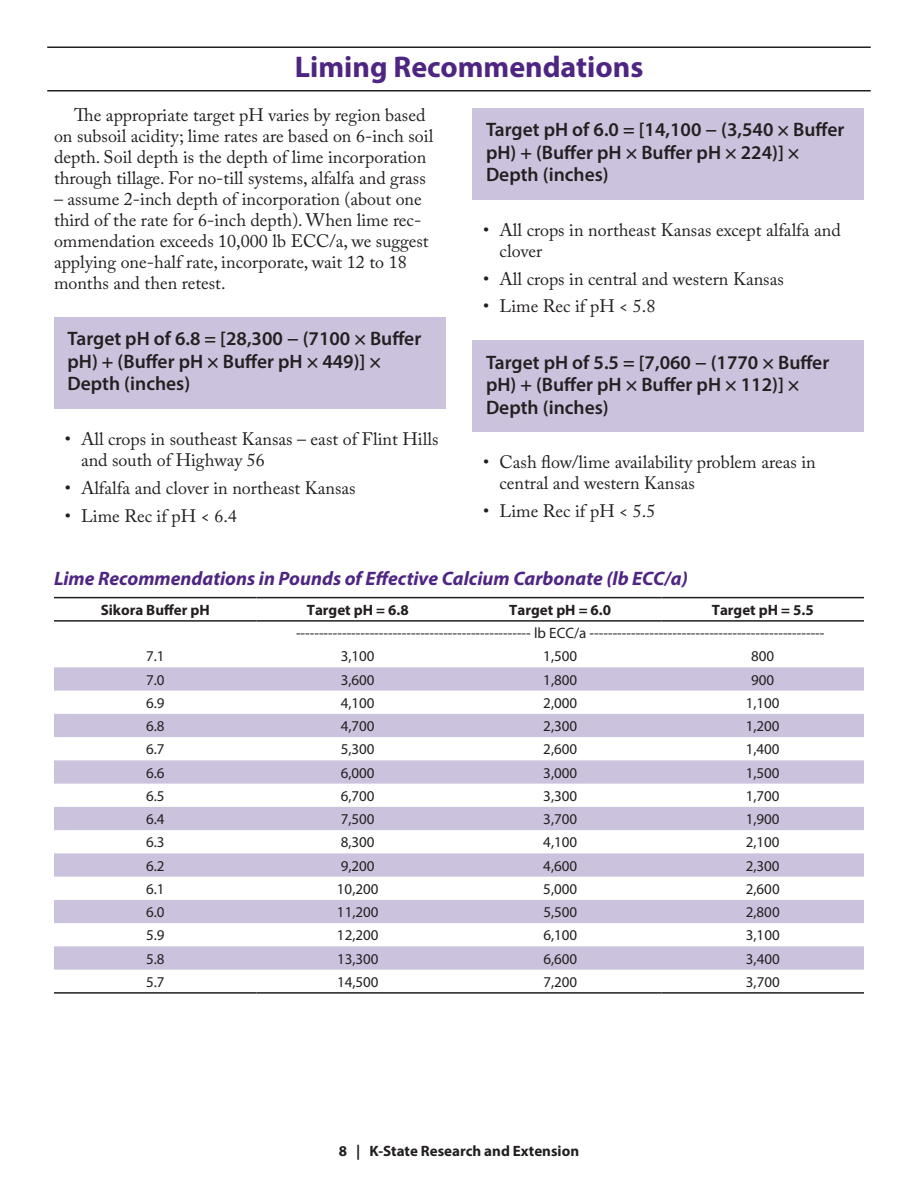
<style>
.page{position:relative;width:918px;height:1188px;background:#fff}
.page>*{position:absolute;margin:0;border:0;box-sizing:border-box;transform-origin:0 0}
.t1{font:700 30px "Myriad Pro";color:#4e2582}
.t2{font:600 19.5px/22.5px "Myriad Pro";color:#231f20}
.t3{font:italic 700 19.5px "Myriad Pro";color:#4e2582}
.t4{font:18px/21px "Adobe Caslon Pro";color:#231f20}
.t5{font:15px "Myriad Pro";color:#231f20}
.t6{font:700 15px "Myriad Pro";color:#231f20}
</style>
<div class="page">
<div style="left:54px;top:317px;width:392px;height:92px;background:#cbc3dd"></div>
<div style="left:472px;top:108px;width:392px;height:92px;background:#cbc3dd"></div>
<div style="left:472px;top:340px;width:392px;height:92px;background:#cbc3dd"></div>
<svg style="left:54px;top:667px;width:810px;height:303px;fill:#cbc3dd"></svg>
<hr style="left:54px;top:597px;width:202px;height:1px;background:#231f20">
<hr style="left:256px;top:597px;width:203px;height:1px;background:#231f20">
<hr style="left:459px;top:597px;width:203px;height:1px;background:#231f20">
<hr style="left:662px;top:597px;width:202px;height:1px;background:#231f20">
<hr style="left:54px;top:620px;width:202px;height:2px;background:#231f20">
<hr style="left:256px;top:620px;width:203px;height:2px;background:#231f20">
<hr style="left:459px;top:620px;width:203px;height:2px;background:#231f20">
<hr style="left:662px;top:620px;width:202px;height:2px;background:#231f20">
<hr style="left:54px;top:992px;width:202px;height:2px;background:#231f20">
<hr style="left:256px;top:992px;width:203px;height:2px;background:#231f20">
<hr style="left:459px;top:992px;width:203px;height:2px;background:#231f20">
<hr style="left:662px;top:992px;width:202px;height:2px;background:#231f20">
<hr style="left:47px;top:90px;width:824px;height:2px;background:#231f20">
<hr style="left:47px;top:46px;width:824px;height:2px;background:#231f20">
<h1 class="t1" style="left:295px;top:47px;width:350px">Liming Recommendations</h1>
<p class="t4" style="left:54px;top:105px;width:381px;text-indent:20px">The appropriate target pH varies by region based on subsoil acidity; lime rates are based on 6-inch soil depth. Soil depth is the depth of lime incorporation through tillage. For no-till systems, alfalfa and grass</p>
<p class="t4" style="left:54px;top:189px;width:376px">– assume 2-inch depth of incorporation (about one third of the rate for 6-inch depth). When lime rec&shy;ommendation exceeds 10,000 lb ECC/a, we suggest applying one-half rate, incorporate, wait 12 to 18 months and then retest.</p>
<p class="t2" style="left:68px;top:327px;width:355px">Target pH of 6.8 = [28,300 − (7100 × Buffer pH) + (Buffer pH × Buffer pH × 449)] ×<br>Depth (inches)</p>
<p class="t4" style="left:81px;top:429px;width:359px;text-indent:-16px">• All crops in southeast Kansas – east of Flint Hills and south of Highway 56</p>
<p class="t4" style="left:65px;top:477px;width:292px">• Alfalfa and clover in northeast Kansas</p>
<p class="t4" style="left:65px;top:505px;width:174px">• Lime Rec if pH &lt; 6.4</p>
<p class="t2" style="left:486px;top:118px;width:360px">Target pH of 6.0 = [14,100 − (3,540 × Buffer pH) + (Buffer pH × Buffer pH × 224)] ×<br>Depth (inches)</p>
<p class="t4" style="left:500px;top:219px;width:343px;text-indent:-16px">• All crops in northeast Kansas except alfalfa and clover</p>
<p class="t4" style="left:483px;top:268px;width:302px">• All crops in central and western Kansas</p>
<p class="t4" style="left:483px;top:296px;width:174px">• Lime Rec if pH &lt; 5.8</p>
<p class="t2" style="left:486px;top:350px;width:345px">Target pH of 5.5 = [7,060 − (1770 × Buffer pH) + (Buffer pH × Buffer pH × 112)] ×<br>Depth (inches)</p>
<p class="t4" style="left:500px;top:452px;width:318px;text-indent:-16px">• Cash flow/lime availability problem areas in central and western Kansas</p>
<p class="t4" style="left:483px;top:500px;width:174px">• Lime Rec if pH &lt; 5.5</p>
<p class="t3" style="left:54px;top:565px;width:635px">Lime Recommendations in Pounds of Effective Calcium Carbonate (lb ECC/a)</p>
<p class="t6" style="left:101px;top:600px;width:111px">Sikora Buffer pH</p>
<p class="t6" style="left:307px;top:600px;width:103px">Target pH = 6.8</p>
<p class="t6" style="left:509px;top:600px;width:103px">Target pH = 6.0</p>
<p class="t6" style="left:712px;top:600px;width:103px">Target pH = 5.5</p>
<p class="t5" style="left:296px;top:624px;width:530px">--------------------------------------------------- lb ECC/a ---------------------------------------------------</p>
<p class="t5" style="left:146px;top:647px;width:20px">7.1</p>
<p class="t5" style="left:341px;top:647px;width:35px">3,100</p>
<p class="t5" style="left:543px;top:647px;width:35px">1,500</p>
<p class="t5" style="left:751px;top:647px;width:25px">800</p>
<p class="t5" style="left:146px;top:670px;width:20px">7.0</p>
<p class="t5" style="left:341px;top:670px;width:35px">3,600</p>
<p class="t5" style="left:543px;top:670px;width:35px">1,800</p>
<p class="t5" style="left:751px;top:670px;width:25px">900</p>
<p class="t5" style="left:146px;top:694px;width:20px">6.9</p>
<p class="t5" style="left:341px;top:694px;width:35px">4,100</p>
<p class="t5" style="left:543px;top:694px;width:35px">2,000</p>
<p class="t5" style="left:746px;top:694px;width:35px">1,100</p>
<p class="t5" style="left:146px;top:717px;width:20px">6.8</p>
<p class="t5" style="left:341px;top:717px;width:35px">4,700</p>
<p class="t5" style="left:543px;top:717px;width:35px">2,300</p>
<p class="t5" style="left:746px;top:717px;width:35px">1,200</p>
<p class="t5" style="left:146px;top:740px;width:20px">6.7</p>
<p class="t5" style="left:341px;top:740px;width:35px">5,300</p>
<p class="t5" style="left:543px;top:740px;width:35px">2,600</p>
<p class="t5" style="left:746px;top:740px;width:35px">1,400</p>
<p class="t5" style="left:146px;top:763px;width:20px">6.6</p>
<p class="t5" style="left:341px;top:763px;width:35px">6,000</p>
<p class="t5" style="left:543px;top:763px;width:35px">3,000</p>
<p class="t5" style="left:746px;top:763px;width:35px">1,500</p>
<p class="t5" style="left:146px;top:787px;width:20px">6.5</p>
<p class="t5" style="left:341px;top:787px;width:35px">6,700</p>
<p class="t5" style="left:543px;top:787px;width:35px">3,300</p>
<p class="t5" style="left:746px;top:787px;width:35px">1,700</p>
<p class="t5" style="left:146px;top:810px;width:20px">6.4</p>
<p class="t5" style="left:341px;top:810px;width:35px">7,500</p>
<p class="t5" style="left:543px;top:810px;width:35px">3,700</p>
<p class="t5" style="left:746px;top:810px;width:35px">1,900</p>
<p class="t5" style="left:146px;top:833px;width:20px">6.3</p>
<p class="t5" style="left:341px;top:833px;width:35px">8,300</p>
<p class="t5" style="left:543px;top:833px;width:35px">4,100</p>
<p class="t5" style="left:746px;top:833px;width:35px">2,100</p>
<p class="t5" style="left:146px;top:856px;width:20px">6.2</p>
<p class="t5" style="left:341px;top:856px;width:35px">9,200</p>
<p class="t5" style="left:543px;top:856px;width:35px">4,600</p>
<p class="t5" style="left:746px;top:856px;width:35px">2,300</p>
<p class="t5" style="left:146px;top:880px;width:20px">6.1</p>
<p class="t5" style="left:337px;top:880px;width:43px">10,200</p>
<p class="t5" style="left:543px;top:880px;width:35px">5,000</p>
<p class="t5" style="left:746px;top:880px;width:35px">2,600</p>
<p class="t5" style="left:146px;top:903px;width:20px">6.0</p>
<p class="t5" style="left:337px;top:903px;width:43px">11,200</p>
<p class="t5" style="left:543px;top:903px;width:35px">5,500</p>
<p class="t5" style="left:746px;top:903px;width:35px">2,800</p>
<p class="t5" style="left:146px;top:926px;width:20px">5.9</p>
<p class="t5" style="left:337px;top:926px;width:43px">12,200</p>
<p class="t5" style="left:543px;top:926px;width:35px">6,100</p>
<p class="t5" style="left:746px;top:926px;width:35px">3,100</p>
<p class="t5" style="left:146px;top:949px;width:20px">5.8</p>
<p class="t5" style="left:337px;top:949px;width:43px">13,300</p>
<p class="t5" style="left:543px;top:949px;width:35px">6,600</p>
<p class="t5" style="left:746px;top:949px;width:35px">3,400</p>
<p class="t5" style="left:146px;top:973px;width:20px">5.7</p>
<p class="t5" style="left:337px;top:973px;width:43px">14,500</p>
<p class="t5" style="left:543px;top:973px;width:35px">7,200</p>
<p class="t5" style="left:746px;top:973px;width:35px">3,700</p>
<p class="t6" style="left:339px;top:1141px;width:242px">8 | K-State Research and Extension</p>
</div>
